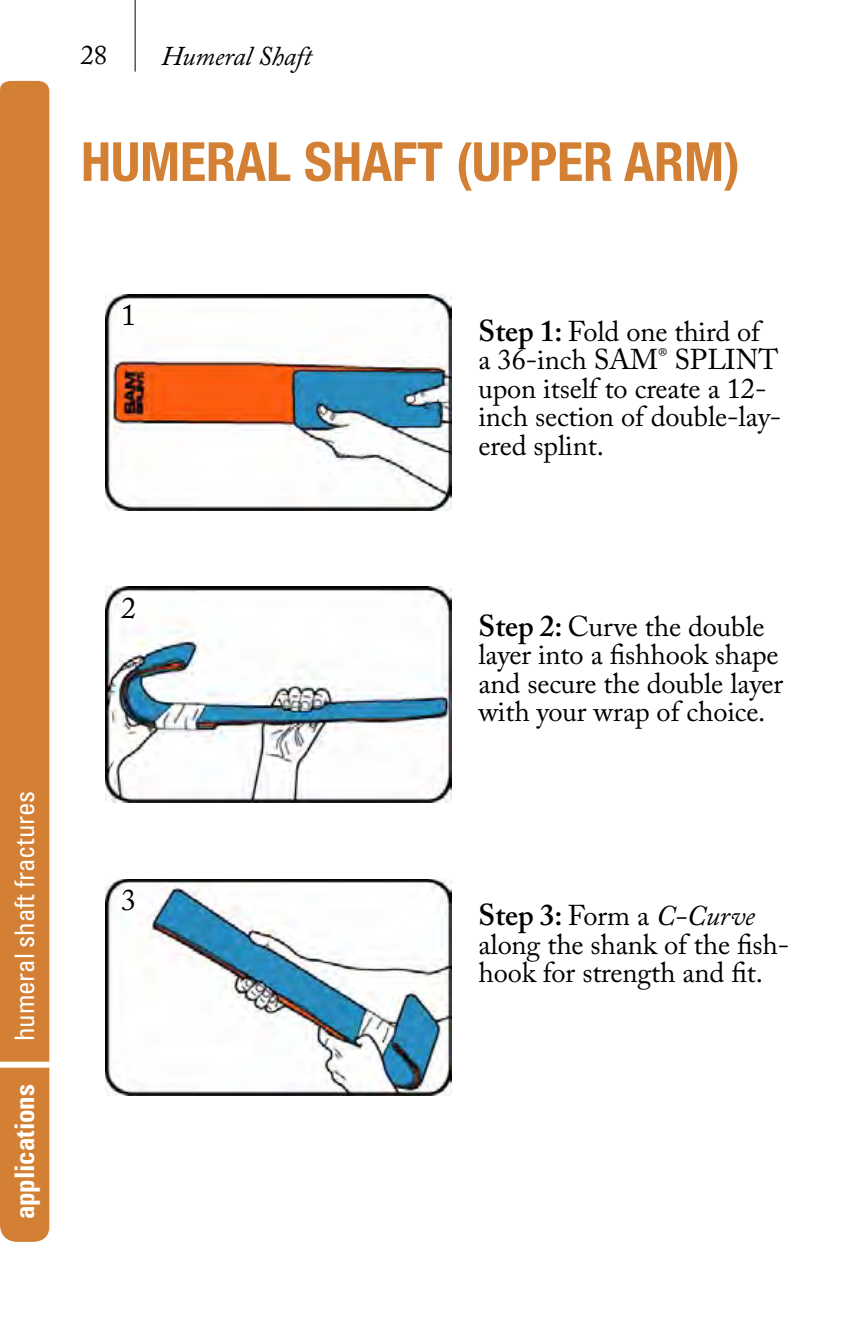
<style>
.page{position:relative;width:864px;height:1323px;background:#fff}
.page>*{position:absolute;margin:0;border:0;box-sizing:border-box;transform-origin:0 0}
.t1{font:700 condensed 54px "Helvetica Neue";color:#d38034}
.t2{font:30px "Adobe Caslon Pro";color:#000}
.t3{font:28.5px/28.5px "Adobe Caslon Pro";letter-spacing:-.005em;color:#000}
.t4{font:condensed 27px "Univers";letter-spacing:-.005em;color:#fff}
.t5{font:italic 27px "Adobe Caslon Pro";letter-spacing:-.005em;color:#000}
.t6{font:700 condensed 27px "Univers";letter-spacing:-.005em;color:#fff}
.t7{font:27px "Adobe Caslon Pro";color:#000}
.s1{font-weight:600;font-size:30px}
.s2{font-style:italic}
</style>
<div class="page">
<hr style="left:135px;top:0;width:1px;height:72px;background:#000">
<img style="left:105px;top:295px;width:346px;height:216px">
<img style="left:105px;top:587px;width:347px;height:216px">
<img style="left:105px;top:879px;width:347px;height:216px">
<div style="left:0;top:81px;width:49px;height:1161px;background:#d38034"></div>
<div style="left:0;top:1062px;width:52px;height:6px;background:#fff"></div>
<p class="t7" style="left:80px;top:39px;width:28px">28</p>
<p class="t5" style="left:161px;top:40px;width:152px">Humeral Shaft</p>
<h1 class="t1" style="left:81px;top:129px;width:661px">HUMERAL SHAFT (UPPER ARM)</h1>
<p class="t2" style="left:121px;top:297px;width:16px">1</p>
<p class="t3" style="left:478px;top:317px;width:304px"><span class="s1">Step 1:</span> Fold one third of<br>a 36-inch SAM<sup>®</sup> SPLINT upon itself to create a 12- inch section of double-lay&shy;ered splint.</p>
<p class="t4" style="left:7px;top:1041px;width:252px;rotate:-90deg">humeral shaft fractures</p>
<p class="t6" style="left:8px;top:1219px;width:137px;rotate:-90deg">applications</p>
<p class="t2" style="left:121px;top:590px;width:16px">2</p>
<p class="t2" style="left:121px;top:882px;width:16px">3</p>
<p class="t3" style="left:478px;top:612px;width:306px"><span class="s1">Step 2:</span> Curve the double layer into a fishhook shape and secure the double layer with your wrap of choice.</p>
<p class="t3" style="left:478px;top:901px;width:312px"><span class="s1">Step 3:</span> Form a <span class="s2">C-Curve </span>along the shank of the fish&shy;hook for strength and fit.</p>
</div>
